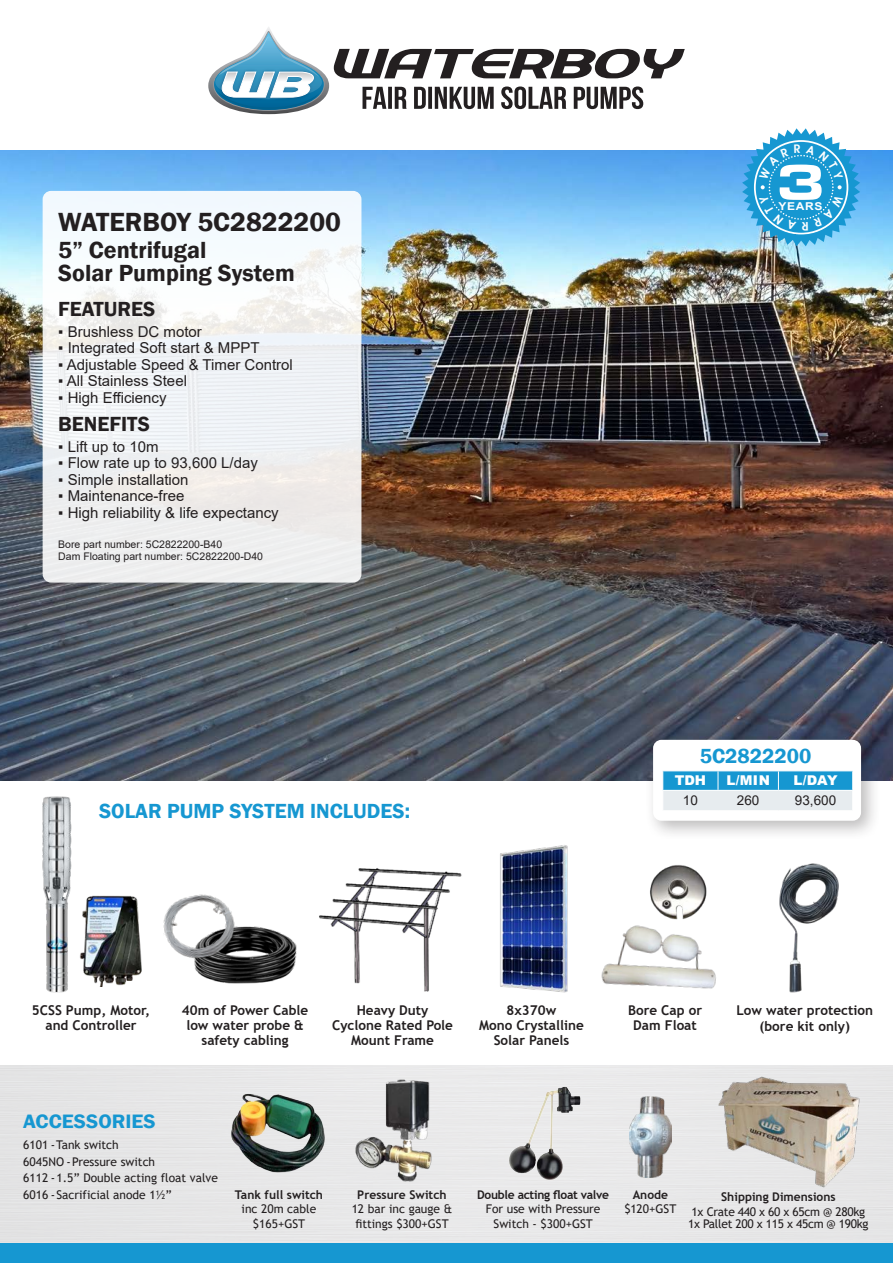
<style>
.page{position:relative;width:893px;height:1263px;background:#fff}
.page>*{position:absolute;margin:0;border:0;box-sizing:border-box;transform-origin:0 0}
.t1{font:52.5px "Eurostile Becker Black Extd";color:#fff}
.t2{font:600 27px "Franklin Gothic";color:#231f20}
.t3{font:600 24px/22.5px "Franklin Gothic";color:#231f20}
.t4{font:600 21px "Franklin Gothic";color:#1697d1}
.t5{font:600 21px "Franklin Gothic";color:#231f20}
.t6{font:600 19.95px "Franklin Gothic";color:#1697d1;scale:1.05 1}
.t7{font:15px "Arial";color:#231f20}
.t8{font:700 13.5px/15px "Trebuchet MS";color:#231f20;text-align:center}
.t9{font:900 13.5px "Arial";color:#fff}
.t10{font:13.5px "Arial";color:#231f20}
.t11{font:12px/16.5px "Trebuchet MS";color:#231f20;text-align:center}
.t12{font:700 12px "Trebuchet MS";color:#231f20}
.t13{font:12px/12px "Trebuchet MS";letter-spacing:-.025em;color:#231f20}
.t14{font:700 12px "Trebuchet MS";letter-spacing:-.025em;color:#231f20}
.t15{font:700 10.8px "Arial";letter-spacing:.055em;color:#fff;scale:1.11 1}
.t16{font:10.5px/12.6px "Arial";color:#231f20}
</style>
<div class="page">
<img style="left:0;top:151px;width:893px;height:629px">
<div style="left:645px;top:731px;width:236px;height:110px;background:#231f20;opacity:.3"></div>
<div style="left:653px;top:740px;width:208px;height:81px;background:#fff;border-radius:8px"></div>
<svg style="left:662px;top:771px;width:191px;height:39px"></svg>
<hr style="left:662px;top:790px;width:56px;height:1px;background:#fff">
<hr style="left:718px;top:790px;width:60px;height:1px;background:#fff">
<hr style="left:778px;top:790px;width:75px;height:1px;background:#fff">
<img style="left:42px;top:796px;width:30px;height:197px">
<div style="left:0;top:1066px;width:893px;height:177px;background:#e7e7e7"></div>
<img style="left:352px;top:1072px;width:90px;height:117px">
<img style="left:226px;top:1090px;width:110px;height:96px">
<img style="left:491px;top:1083px;width:97px;height:100px">
<img style="left:678px;top:1065px;width:215px;height:140px">
<div style="left:43px;top:191px;width:318px;height:392px;background:#f1f2f3;border-radius:8px"></div>
<img style="left:80px;top:895px;width:62px;height:92px">
<img style="left:779px;top:863px;width:60px;height:130px">
<img style="left:601px;top:925px;width:115px;height:64px">
<img style="left:650px;top:865px;width:57px;height:55px">
<img style="left:319px;top:868px;width:143px;height:124px">
<img style="left:629px;top:1096px;width:42px;height:81px">
<img style="left:220px;top:926px;width:76px;height:58px">
<img style="left:163px;top:894px;width:85px;height:88px">
<img style="left:500px;top:845px;width:68px;height:148px">
<div style="left:0;top:1243px;width:893px;height:20px;background:#1697d1"></div>
<svg style="left:208px;top:27px;width:477px;height:87px"></svg>
<svg style="left:742px;top:128px;width:118px;height:118px"></svg>
<h2 class="t2" style="left:58px;top:206px;width:284px">WATERBOY 5C2822200</h2>
<h3 class="t3" style="left:58px;top:239px;width:238px">5” Centrifugal<br>Solar Pumping System</h3>
<h3 class="t5" style="left:58px;top:296px;width:99px">FEATURES</h3>
<p class="t7" style="left:58px;top:321px;width:145px">▪ Brushless DC motor</p>
<p class="t7" style="left:58px;top:338px;width:203px">▪ Integrated Soft start &amp; MPPT</p>
<p class="t7" style="left:58px;top:354px;width:236px">▪ Adjustable Speed &amp; Timer Control</p>
<p class="t7" style="left:58px;top:371px;width:130px">▪ All Stainless Steel</p>
<p class="t7" style="left:58px;top:387px;width:110px">▪ High Efficiency</p>
<h3 class="t5" style="left:58px;top:411px;width:93px">BENEFITS</h3>
<p class="t7" style="left:58px;top:436px;width:102px">▪ Lift up to 10m</p>
<p class="t7" style="left:58px;top:452px;width:201px">▪ Flow rate up to 93,600 L/day</p>
<p class="t7" style="left:58px;top:469px;width:132px">▪ Simple installation</p>
<p class="t7" style="left:58px;top:485px;width:128px">▪ Maintenance-free</p>
<p class="t7" style="left:58px;top:502px;width:222px">▪ High reliability &amp; life expectancy</p>
<p class="t16" style="left:58px;top:538px;width:206px">Bore part number: 5C2822200-B40<br>Dam Floating part number: 5C2822200-D40</p>
<h3 class="t4" style="left:99px;top:798px;width:312px">SOLAR PUMP SYSTEM INCLUDES:</h3>
<h1 class="t1" style="left:776px;top:152px;width:51px">3</h1>
<p class="t15" style="left:778px;top:199px;width:41px">YEARS</p>
<h3 class="t4" style="left:700px;top:743px;width:113px">5C2822200</h3>
<p class="t9" style="left:675px;top:771px;width:33px">TDH</p>
<p class="t9" style="left:726px;top:771px;width:45px">L/MIN</p>
<p class="t9" style="left:794px;top:771px;width:45px">L/DAY</p>
<p class="t10" style="left:683px;top:791px;width:17px">10</p>
<p class="t10" style="left:737px;top:791px;width:24px">260</p>
<p class="t10" style="left:795px;top:791px;width:43px">93,600</p>
<p class="t8" style="left:32px;top:1003px;width:120px">5CSS Pump, Motor, and Controller</p>
<p class="t8" style="left:332px;top:1002px;width:122px">Heavy Duty<br>Cyclone Rated Pole<br>Mount Frame</p>
<p class="t8" style="left:479px;top:1002px;width:106px">8x370w<br>Mono Crystalline<br>Solar Panels</p>
<p class="t8" style="left:628px;top:1003px;width:76px">Bore Cap or<br>Dam Float</p>
<p class="t8" style="left:182px;top:1003px;width:128px">40m of Power Cable low water probe &amp; safety cabling</p>
<p class="t8" style="left:736px;top:1002px;width:138px;line-height:16.2px">Low water protection (bore kit only)</p>
<h3 class="t6" style="left:23px;top:1109px;width:128px">ACCESSORIES</h3>
<p class="t11" style="left:23px;top:1137px;width:196px;text-align:left">6101 - Tank switch<br>6045NO - Pressure switch<br>6112 - 1.5” Double acting float valve<br>6016 - Sacrificial anode 1½”</p>
<p class="t12" style="left:235px;top:1187px;width:90px">Tank full switch</p>
<p class="t11" style="left:242px;top:1202px;width:76px;line-height:14.4px">inc 20m cable $165+GST</p>
<p class="t12" style="left:357px;top:1187px;width:91px">Pressure Switch</p>
<p class="t11" style="left:352px;top:1202px;width:102px;line-height:14.4px">12 bar inc gauge &amp; fittings $300+GST</p>
<p class="t14" style="left:477px;top:1187px;width:133px">Double acting float valve</p>
<p class="t11" style="left:486px;top:1202px;width:116px;line-height:14.4px">For use with Pressure<br>Switch - $300+GST</p>
<p class="t12" style="left:633px;top:1187px;width:37px">Anode</p>
<p class="t11" style="left:625px;top:1201px;width:53px">$120+GST</p>
<p class="t12" style="left:721px;top:1189px;width:116px">Shipping Dimensions</p>
<p class="t13" style="left:688px;top:1205px;width:182px">1x Crate 440 x 60 x 65cm @ 280kg<br>1x Pallet 200 x 115 x 45cm @ 190kg</p>
</div>
